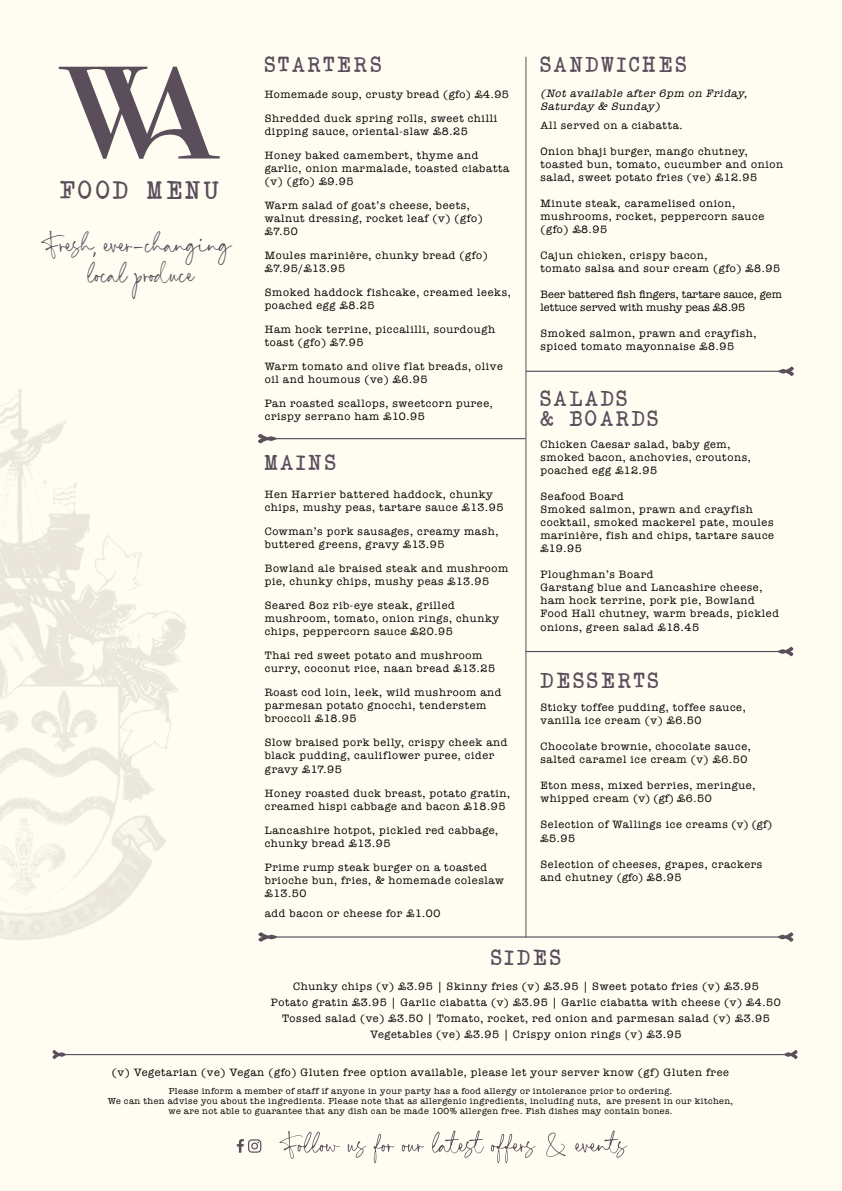
<style>
.page{position:relative;width:842px;height:1191px;background:#fffcf1}
.page>*{position:absolute;margin:0;border:0;box-sizing:border-box;transform-origin:0 0}
.t1{font:italic 26px/30.1px "Annette Bradford DEMO";color:#5a4e5b;text-align:center}
.t2{font:24.7px "Another Typewriter";letter-spacing:.14em;color:#5a4e5b}
.t3{font:21px/20px "Another Typewriter";letter-spacing:.14em;color:#5a4e5b}
.t4{font:21px "Another Typewriter";letter-spacing:.18em;color:#5a4e5b}
.t5{font:11px/13px "American Typewriter";letter-spacing:.06em;color:#000}
.t6{font:11px/13px "American Typewriter";letter-spacing:.01em;color:#000}
.t7{font:italic 11px/13px "American Typewriter";color:#000}
.t8{font:9px/10px "American Typewriter";letter-spacing:.05em;color:#000;text-align:center}
</style>
<div class="page">
<svg style="left:59px;top:67px;width:161px;height:92px"></svg>
<hr style="left:525px;top:57px;width:1px;height:880px;background:#5a4e5b">
<svg style="left:237px;top:1139px;width:24px;height:13px"></svg>
<svg style="left:279px;top:1130px;width:348px;height:33px"></svg>
<svg style="left:526px;top:366px;width:268px;height:10px"></svg>
<svg style="left:525px;top:647px;width:268px;height:9px"></svg>
<svg style="left:258px;top:434px;width:267px;height:9px"></svg>
<svg style="left:258px;top:932px;width:535px;height:9px"></svg>
<svg style="left:53px;top:1050px;width:744px;height:9px"></svg>
<h2 class="t2" style="left:60px;top:174px;width:160px">FOOD MENU</h2>
<h1 class="t1" style="left:44px;top:229px;width:207px">Fresh,ever-changing localproduce</h1>
<h3 class="t3" style="left:265px;top:54px;width:118px">STARTERS</h3>
<p class="t5" style="left:265px;top:82px;width:246px;line-height:24px">Homemade soup, crusty bread (gfo) £4.95<br>Shredded duck spring rolls, sweet chilli</p>
<p class="t5" style="left:265px;top:119px;width:215px;line-height:24px">dipping sauce, oriental-slaw £8.25<br>Honey baked camembert, thyme and</p>
<p class="t5" style="left:265px;top:162px;width:246px">garlic, onion marmalade, toasted ciabatta (v) (gfo) £9.95</p>
<p class="t5" style="left:265px;top:199px;width:219px">Warm salad of goat’s cheese, beets, walnut dressing, rocket leaf (v) (gfo) £7.50</p>
<p class="t5" style="left:265px;top:249px;width:225px">Moules marinière, chunky bread (gfo) £7.95/£13.95</p>
<p class="t5" style="left:265px;top:286px;width:248px">Smoked haddock fishcake, creamed leeks, poached egg £8.25</p>
<p class="t5" style="left:265px;top:323px;width:232px">Ham hock terrine, piccalilli, sourdough toast (gfo) £7.95</p>
<p class="t5" style="left:265px;top:360px;width:240px">Warm tomato and olive flat breads, olive oil and houmous (ve) £6.95</p>
<p class="t5" style="left:265px;top:397px;width:230px">Pan roasted scallops, sweetcorn puree, crispy serrano ham £10.95</p>
<h3 class="t3" style="left:265px;top:452px;width:73px">MAINS</h3>
<p class="t5" style="left:265px;top:488px;width:240px">Hen Harrier battered haddock, chunky chips, mushy peas, tartare sauce £13.95</p>
<p class="t5" style="left:265px;top:525px;width:235px">Cowman’s pork sausages, creamy mash, buttered greens, gravy £13.95</p>
<p class="t5" style="left:265px;top:562px;width:245px">Bowland ale braised steak and mushroom pie, chunky chips, mushy peas £13.95</p>
<p class="t5" style="left:265px;top:599px;width:236px">Seared 8oz rib-eye steak, grilled mushroom, tomato, onion rings, chunky chips, peppercorn sauce £20.95</p>
<p class="t5" style="left:265px;top:649px;width:232px">Thai red sweet potato and mushroom curry, coconut rice, naan bread £13.25</p>
<p class="t5" style="left:265px;top:686px;width:238px">Roast cod loin, leek, wild mushroom and parmesan potato gnocchi, tenderstem broccoli £18.95</p>
<p class="t5" style="left:265px;top:736px;width:244px">Slow braised pork belly, crispy cheek and black pudding, cauliflower puree, cider gravy £17.95</p>
<p class="t5" style="left:265px;top:786px;width:247px">Honey roasted duck breast, potato gratin, creamed hispi cabbage and bacon £18.95</p>
<p class="t5" style="left:265px;top:823px;width:235px">Lancashire hotpot, pickled red cabbage, chunky bread £13.95</p>
<p class="t5" style="left:265px;top:860px;width:241px">Prime rump steak burger on a toasted brioche bun, fries, &amp; homemade coleslaw £13.50</p>
<p class="t5" style="left:265px;top:906px;width:177px">add bacon or cheese for £1.00</p>
<h3 class="t3" style="left:540px;top:54px;width:147px">SANDWICHES</h3>
<p class="t7" style="left:540px;top:87px;width:211px">(Not available after 6pm on Friday,<br>Saturday &amp; Sunday)</p>
<p class="t5" style="left:540px;top:119px;width:144px">All served on a ciabatta.</p>
<p class="t5" style="left:540px;top:145px;width:244px">Onion bhaji burger, mango chutney, toasted bun, tomato, cucumber and onion salad, sweet potato fries (ve) £12.95</p>
<p class="t5" style="left:540px;top:197px;width:225px">Minute steak, caramelised onion, mushrooms, rocket, peppercorn sauce (gfo) £8.95</p>
<p class="t5" style="left:540px;top:249px;width:241px">Cajun chicken, crispy bacon,<br>tomato salsa and sour cream (gfo) £8.95</p>
<p class="t6" style="left:540px;top:288px;width:243px">Beer battered fish fingers, tartare sauce, gem lettuce served with mushy peas £8.95</p>
<p class="t5" style="left:540px;top:327px;width:218px">Smoked salmon, prawn and crayfish, spiced tomato mayonnaise £8.95</p>
<h3 class="t3" style="left:540px;top:388px;width:119px">SALADS<br>&amp; BOARDS</h3>
<p class="t5" style="left:540px;top:438px;width:212px">Chicken Caesar salad, baby gem, smoked bacon, anchovies, croutons, poached egg £12.95</p>
<p class="t5" style="left:540px;top:490px;width:235px">Seafood Board<br>Smoked salmon, prawn and crayfish cocktail, smoked mackerel pate, moules marinière, fish and chips, tartare sauce £19.95</p>
<p class="t5" style="left:540px;top:568px;width:240px">Ploughman’s Board<br>Garstang blue and Lancashire cheese, ham hock terrine, pork pie, Bowland Food Hall chutney, warm breads, pickled</p>
<p class="t5" style="left:540px;top:621px;width:160px">onions, green salad £18.45</p>
<h3 class="t4" style="left:540px;top:667px;width:119px">DESSERTS</h3>
<p class="t5" style="left:540px;top:701px;width:207px">Sticky toffee pudding, toffee sauce, vanilla ice cream (v) £6.50</p>
<p class="t5" style="left:540px;top:740px;width:212px">Chocolate brownie, chocolate sauce, salted caramel ice cream (v) £6.50</p>
<p class="t5" style="left:540px;top:779px;width:216px">Eton mess, mixed berries, meringue, whipped cream (v) (gf) £6.50</p>
<p class="t5" style="left:540px;top:818px;width:233px">Selection of Wallings ice creams (v) (gf) £5.95</p>
<p class="t5" style="left:540px;top:857px;width:223px">Selection of cheeses, grapes, crackers and chutney (gfo) £8.95</p>
<h3 class="t3" style="left:491px;top:947px;width:71px">SIDES</h3>
<p class="t5" style="left:271px;top:978px;width:512px;line-height:16px;text-align:center">Chunky chips (v) £3.95 | Skinny fries (v) £3.95 | Sweet potato fries (v) £3.95<br>Potato gratin £3.95 | Garlic ciabatta (v) £3.95 | Garlic ciabatta with cheese (v) £4.50<br>Tossed salad (ve) £3.50 | Tomato, rocket, red onion and parmesan salad (v) £3.95<br>Vegetables (ve) £3.95 | Crispy onion rings (v) £3.95</p>
<p class="t5" style="left:112px;top:1065px;width:618px">(v) Vegetarian (ve) Vegan (gfo) Gluten free option available, please let your server know (gf) Gluten free</p>
<p class="t8" style="left:108px;top:1085px;width:627px">Please inform a member of staff if anyone in your party has a food allergy or intolerance prior to ordering.<br>We can then advise you about the ingredients. Please note that as allergenic ingredients, including nuts, are present in our kitchen, we are not able to guarantee that any dish can be made 100% allergen free. Fish dishes may contain bones.</p>
</div>
